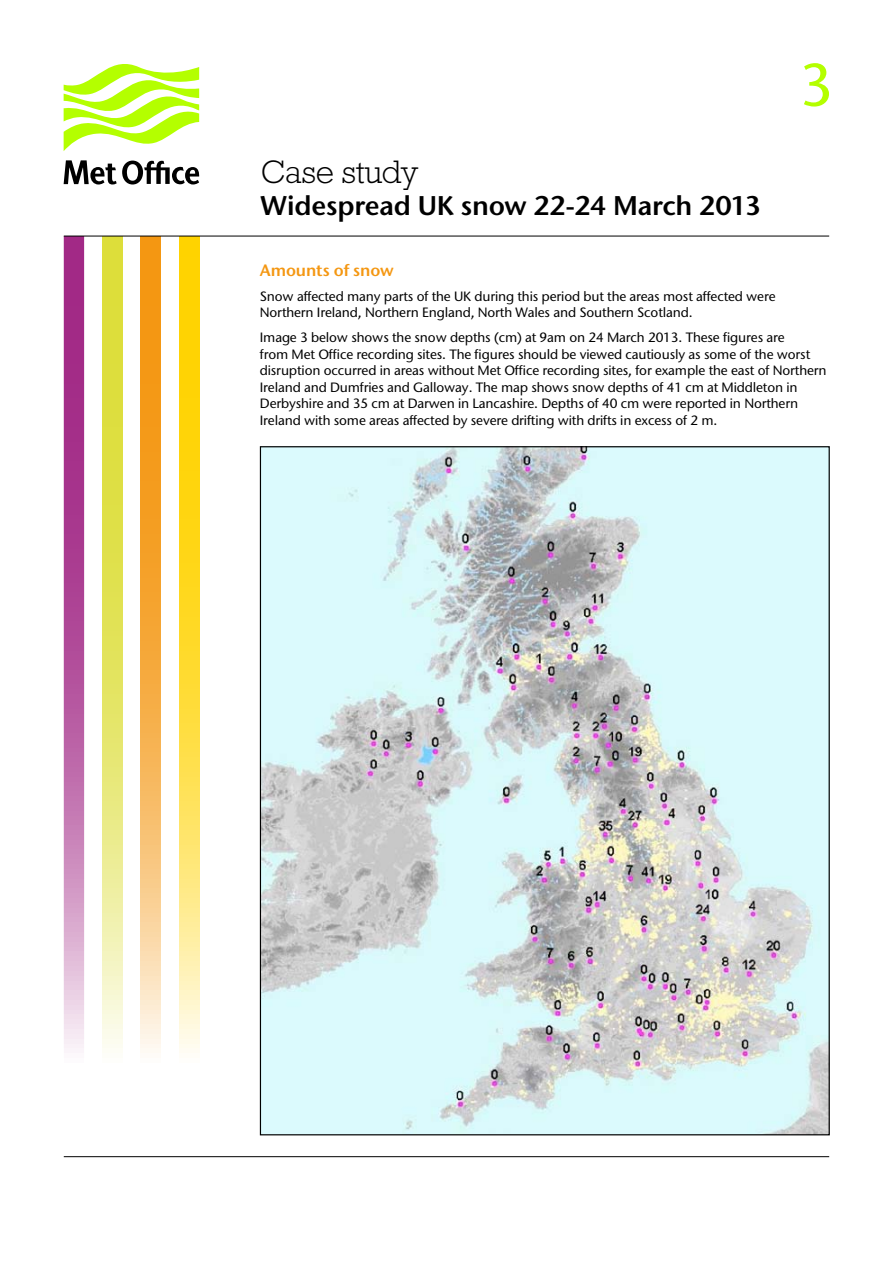
<style>
.page{position:relative;width:893px;height:1263px;background:#fff}
.page>*{position:absolute;margin:0;border:0;box-sizing:border-box;transform-origin:0 0}
.t1{font:500 60px "Stone Sans ITC";color:#b4ff00}
.t2{font:300 33px "Rockwell";letter-spacing:-.01em;color:#000}
.t3{font:27px "Stone Sans ITC Semi";letter-spacing:-.01em;color:#000}
.t4{font:16.5px "Stone Sans ITC Semi";letter-spacing:-.01em;color:#f49712}
.t5{font:500 13.5px/16.5px "Stone Sans ITC";letter-spacing:-.01em;color:#000}
</style>
<div class="page">
<svg style="left:64px;top:237px;width:20px;height:816px;background:#ba61a5"></svg>
<svg style="left:102px;top:237px;width:21px;height:811px;background:#e5e66d"></svg>
<svg style="left:141px;top:237px;width:20px;height:816px;background:#f6b250"></svg>
<svg style="left:179px;top:237px;width:20px;height:816px;background:#ffde43"></svg>
<svg style="left:64px;top:160px;width:136px;height:24px"></svg>
<svg style="left:64px;top:64px;width:135px;height:87px"></svg>
<hr style="left:64px;top:236px;width:765px;height:1px;background:#000">
<hr style="left:64px;top:1156px;width:765px;height:1px;background:#000">
<img style="left:262px;top:448px;width:566px;height:685px">
<h2 class="t2" style="left:260px;top:153px;width:159px">Case study</h2>
<h3 class="t3" style="left:260px;top:189px;width:502px">Widespread UK snow 22-24 March 2013</h3>
<h1 class="t1" style="left:799px;top:48px;width:36px">3</h1>
<p class="t4" style="left:260px;top:260px;width:135px">Amounts of snow</p>
<p class="t5" style="left:260px;top:288px;width:517px">Snow affected many parts of the UK during this period but the areas most affected were<br>Northern Ireland, Northern England, North Wales and Southern Scotland.</p>
<p class="t5" style="left:260px;top:329px;width:568px">Image 3 below shows the snow depths (cm) at 9am on 24 March 2013. These figures are<br>from Met Office recording sites. The figures should be viewed cautiously as some of the worst disruption occurred in areas without Met Office recording sites, for example the east of Northern Ireland and Dumfries and Galloway. The map shows snow depths of 41 cm at Middleton in Derbyshire and 35 cm at Darwen in Lancashire. Depths of 40 cm were reported in Northern Ireland with some areas affected by severe drifting with drifts in excess of 2 m.</p>
</div>
